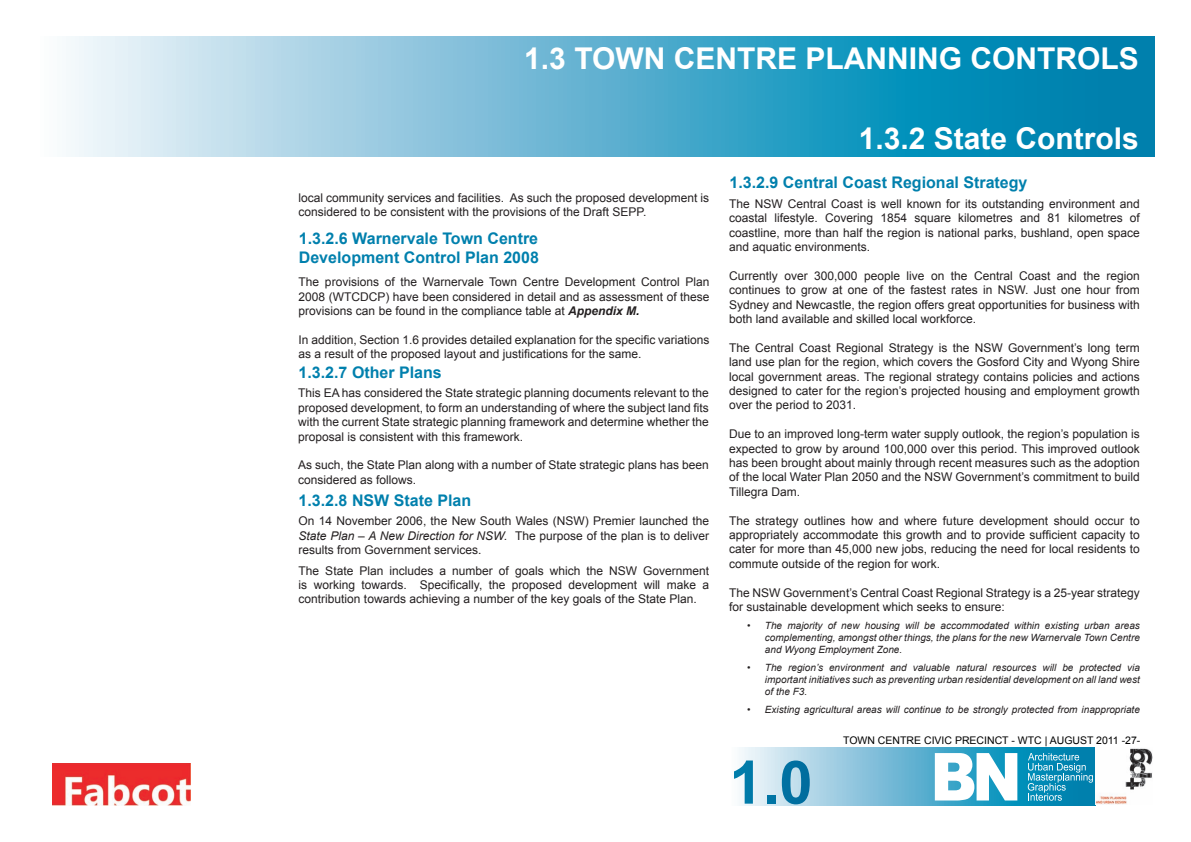
<style>
.page{position:relative;width:1191px;height:842px;background:#fff}
.page>*{position:absolute;margin:0;border:0;box-sizing:border-box;transform-origin:0 0}
.t1{font:700 60px "Arial";color:#0080ad}
.t2{font:700 30px "Arial";color:#fff}
.t3{font:700 16px/19.2px "Arial";color:#0080ad}
.t4{font:12px/14.4px "Arial";color:#231f20;text-align:justify}
.t5{font:10.5px "Arial";color:#000}
.t6{font:italic 10px/12px "Arial";color:#231f20;text-align:justify}
.s1{font-weight:700;font-style:italic}
.s2{font-weight:700;font-style:italic;color:#000}
.s3{font-style:italic}
.s4{font-style:normal}
</style>
<div class="page">
<img style="left:52px;top:763px;width:138px;height:43px">
<svg style="left:66px;top:37px;width:1088px;height:120px;background:#63b4d2"></svg>
<svg style="left:739px;top:747px;width:356px;height:59px;background:#89c4dc"></svg>
<svg style="left:934px;top:753px;width:83px;height:47px"></svg>
<svg style="left:1027px;top:753px;width:66px;height:48px;background:#2f9bbf"></svg>
<img style="left:1095px;top:748px;width:57px;height:57px">
<p class="t2" style="left:524px;top:38px;width:616px">1.3 TOWN CENTRE PLANNING CONTROLS</p>
<p class="t4" style="left:298px;top:191px;width:412px">local community services and facilities. As such the proposed development is considered to be consistent with the provisions of the Draft SEPP.</p>
<p class="t3" style="left:299px;top:229px;width:242px">1.3.2.6 Warnervale Town Centre<br>Development Control Plan 2008</p>
<p class="t4" style="left:298px;top:275px;width:412px">The provisions of the Warnervale Town Centre Development Control Plan 2008 (WTCDCP) have been considered in detail and as assessment of these provisions can be found in the compliance table at <span class="s1">Appendix M</span><span class="s2">.</span></p>
<p class="t4" style="left:298px;top:333px;width:412px">In addition, Section 1.6 provides detailed explanation for the specific variations as a result of the proposed layout and justifications for the same.</p>
<p class="t3" style="left:298px;top:363px;width:145px">1.3.2.7 Other Plans</p>
<p class="t4" style="left:298px;top:386px;width:412px">This EA has considered the State strategic planning documents relevant to the proposed development, to form an understanding of where the subject land fits with the current State strategic planning framework and determine whether the proposal is consistent with this framework.</p>
<p class="t4" style="left:298px;top:458px;width:412px">As such, the State Plan along with a number of State strategic plans has been considered as follows.</p>
<p class="t3" style="left:298px;top:491px;width:174px">1.3.2.8 NSW State Plan</p>
<p class="t4" style="left:298px;top:514px;width:412px">On 14 November 2006, the New South Wales (NSW) Premier launched the <span class="s3">State Plan – A New Direction for NSW.</span> The purpose of the plan is to deliver results from Government services.</p>
<p class="t4" style="left:298px;top:563px;width:412px">The State Plan includes a number of goals which the NSW Government is working towards. Specifically, the proposed development will make a contribution towards achieving a number of the key goals of the State Plan.</p>
<p class="t2" style="left:858px;top:118px;width:282px">1.3.2 State Controls</p>
<p class="t3" style="left:729px;top:173px;width:299px">1.3.2.9 Central Coast Regional Strategy</p>
<p class="t4" style="left:729px;top:196px;width:412px">The NSW Central Coast is well known for its outstanding environment and coastal lifestyle. Covering 1854 square kilometres and 81 kilometres of coastline, more than half the region is national parks, bushland, open space and aquatic environments.</p>
<p class="t4" style="left:729px;top:268px;width:412px">Currently over 300,000 people live on the Central Coast and the region continues to grow at one of the fastest rates in NSW. Just one hour from Sydney and Newcastle, the region offers great opportunities for business with both land available and skilled local workforce.</p>
<p class="t4" style="left:729px;top:340px;width:412px">The Central Coast Regional Strategy is the NSW Government’s long term land use plan for the region, which covers the Gosford City and Wyong Shire local government areas. The regional strategy contains policies and actions designed to cater for the region’s projected housing and employment growth over the period to 2031.</p>
<p class="t4" style="left:729px;top:427px;width:412px">Due to an improved long-term water supply outlook, the region’s population is expected to grow by around 100,000 over this period. This improved outlook has been brought about mainly through recent measures such as the adoption of the local Water Plan 2050 and the NSW Government’s commitment to build Tillegra Dam.</p>
<p class="t4" style="left:729px;top:513px;width:412px">The strategy outlines how and where future development should occur to appropriately accommodate this growth and to provide sufficient capacity to cater for more than 45,000 new jobs, reducing the need for local residents to commute outside of the region for work.</p>
<p class="t4" style="left:729px;top:585px;width:412px">The NSW Government’s Central Coast Regional Strategy is a 25-year strategy for sustainable development which seeks to ensure:</p>
<p class="t6" style="left:765px;top:620px;width:376px;text-indent:-18px"><span class="s4">•</span> The majority of new housing will be accommodated within existing urban areas complementing, amongst other things, the plans for the new Warnervale Town Centre and Wyong Employment Zone.</p>
<p class="t6" style="left:765px;top:662px;width:376px;text-indent:-18px"><span class="s4">•</span> The region’s environment and valuable natural resources will be protected via important initiatives such as preventing urban residential development on all land west of the F3.</p>
<p class="t6" style="left:747px;top:704px;width:394px"><span class="s4">•</span> Existing agricultural areas will continue to be strongly protected from inappropriate</p>
<p class="t1" style="left:729px;top:742px;width:85px">1.0</p>
<p class="t5" style="left:843px;top:733px;width:299px">TOWN CENTRE CIVIC PRECINCT - WTC | AUGUST 2011 -27-</p>
</div>
